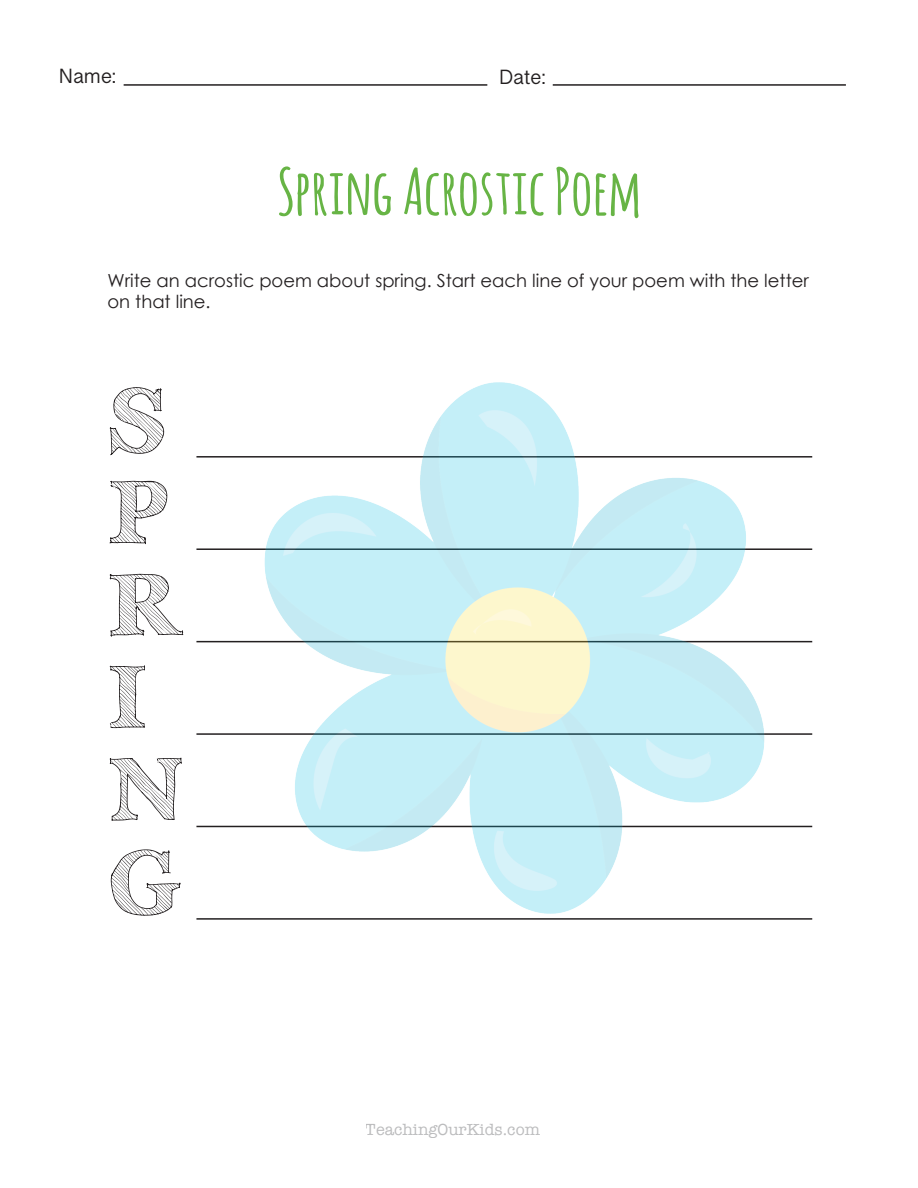
<style>
.page{position:relative;width:918px;height:1188px;background:#fff}
.page>*{position:absolute;margin:0;border:0;box-sizing:border-box;transform-origin:0 0}
.t1{font:90px/92.4px "Archistico";color:#231f20}
.t2{font:700 63px "Amatic";letter-spacing:.025em;color:#67b445}
.t3{font:21px "Kannada Sangam MN";color:#231f20}
.t4{font:18px/21.6px "Century Gothic";color:#231f20}
.t5{font:16.5px "American Typewriter";color:#757679}
</style>
<div class="page">
<hr style="left:196px;top:456px;width:616px;height:2px;background:#231f20">
<hr style="left:196px;top:548px;width:616px;height:2px;background:#231f20">
<hr style="left:196px;top:641px;width:616px;height:1px;background:#231f20">
<hr style="left:196px;top:733px;width:616px;height:2px;background:#231f20">
<hr style="left:196px;top:826px;width:616px;height:1px;background:#231f20">
<hr style="left:196px;top:918px;width:616px;height:2px;background:#231f20">
<hr style="left:124px;top:84px;width:363px;height:2px;background:#231f20">
<hr style="left:553px;top:84px;width:293px;height:2px;background:#231f20">
<img style="left:240px;top:382px;width:549px;height:538px">
<p class="t3" style="left:58px;top:63px;width:59px">Name:</p>
<p class="t3" style="left:499px;top:65px;width:48px">Date:</p>
<h2 class="t2" style="left:278px;top:147px;width:364px">Spring Acrostic Poem</h2>
<p class="t4" style="left:108px;top:269px;width:703px">Write an acrostic poem about spring. Start each line of your poem with the letter on that line.</p>
<h1 class="t1" style="left:109px;top:375px;width:77px">S<br>P<br>R<br>I<br>N<br>G</h1>
<p class="t5" style="left:366px;top:1117px;width:176px">TeachingOurKids.com</p>
</div>
